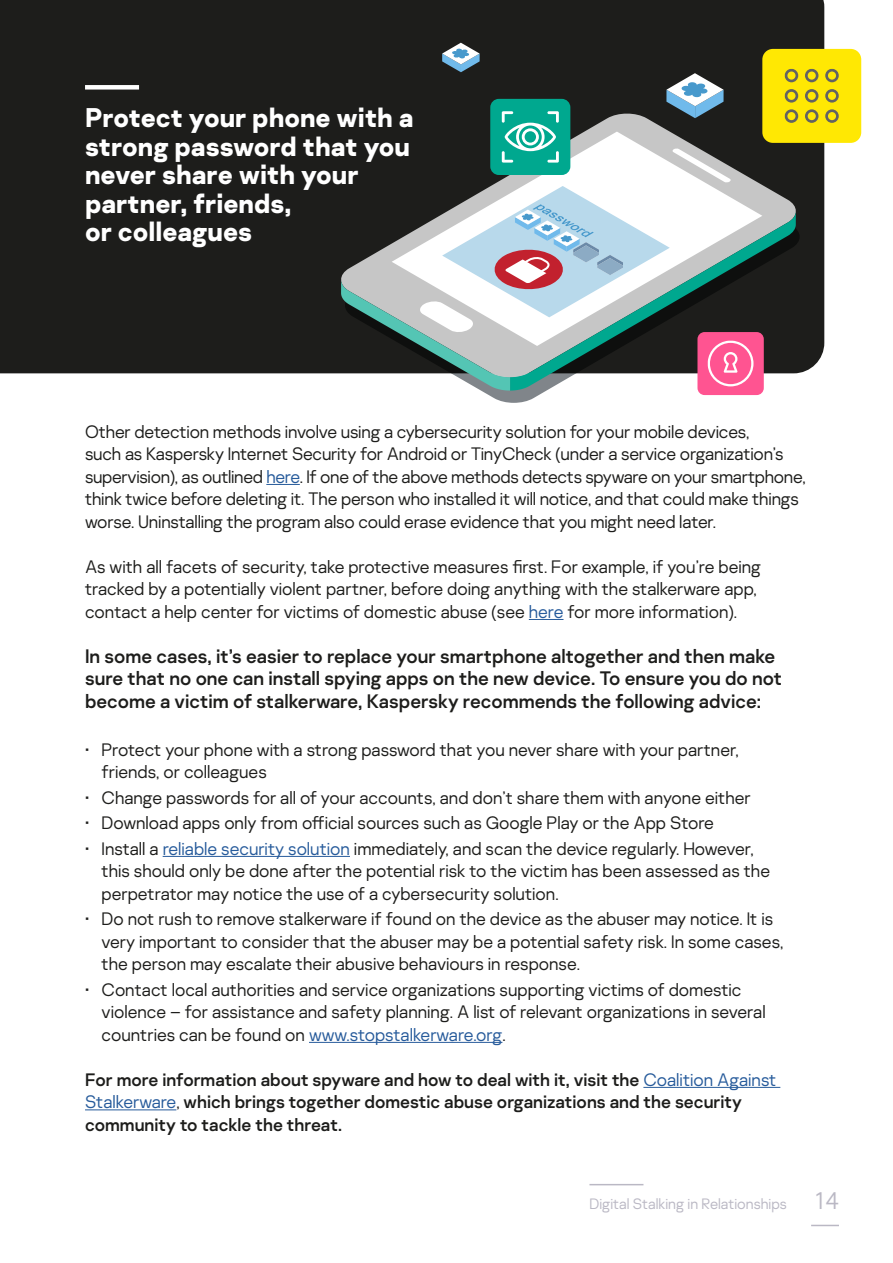
<style>
.page{position:relative;width:893px;height:1263px;background:#fff}
.page>*{position:absolute;margin:0;border:0;box-sizing:border-box;transform-origin:0 0}
.t1{font:700 27px/28.5px "Kaspersky Sans";color:#fff}
.t2{font:300 24px "Kaspersky Sans";color:#bab8c4}
.t3{font:19.5px/22.5px "Kaspersky Sans";color:#1d1d1b}
.t4{font:300 18px/22.5px "Kaspersky Sans";color:#1d1d1b}
.t5{font:18px/22.5px "Kaspersky Sans";color:#1d1d1b}
.t6{font:300 15px "Kaspersky Sans";color:#bab8c4}
.s1{color:#275b9b}
.s2{font-weight:300;color:#275b9b}
.s3{font-weight:300}
</style>
<div class="page">
<div style="left:0;top:0;width:824px;height:373px;background:#1d1d1b"></div>
<hr style="left:266px;top:484px;width:34px;height:1px;background:#275b9b">
<hr style="left:529px;top:619px;width:34px;height:1px;background:#275b9b">
<hr style="left:163px;top:856px;width:187px;height:1px;background:#275b9b">
<hr style="left:309px;top:1042px;width:193px;height:1px;background:#275b9b">
<hr style="left:643px;top:1087px;width:137px;height:1px;background:#275b9b">
<hr style="left:85px;top:1109px;width:91px;height:1px;background:#275b9b">
<svg style="left:811px;top:1225px;width:28px;height:1px"></svg>
<div style="left:762px;top:49px;width:99px;height:94px;background:#ffe803;border-radius:11px"></div>
<svg style="left:482px;top:223px;width:320px;height:180px"></svg>
<svg style="left:338px;top:112px;width:460px;height:267px;fill:#1d1d1b"></svg>
<svg style="left:762px;top:211px;width:34px;height:180px;background:#3e4a47"></svg>
<svg style="left:753px;top:132px;width:9px;height:202px;background:#4c5754"></svg>
<div style="left:85px;top:85px;width:54px;height:5px;background:#fff"></div>
<div style="left:697px;top:332px;width:67px;height:63px;background:#ff5491;border-radius:7px"></div>
<svg style="left:825px;top:89px;width:14px;height:14px"></svg>
<svg style="left:805px;top:89px;width:13px;height:14px"></svg>
<svg style="left:825px;top:109px;width:14px;height:14px"></svg>
<svg style="left:805px;top:109px;width:13px;height:14px"></svg>
<svg style="left:785px;top:69px;width:13px;height:13px"></svg>
<svg style="left:825px;top:69px;width:14px;height:13px"></svg>
<svg style="left:805px;top:69px;width:13px;height:13px"></svg>
<svg style="left:785px;top:89px;width:13px;height:14px"></svg>
<svg style="left:785px;top:109px;width:13px;height:14px"></svg>
<hr style="left:589px;top:1184px;width:54px;height:1px;background:#bab8c4">
<svg style="left:341px;top:43px;width:412px;height:348px"></svg>
<h1 class="t1" style="left:85px;top:104px;width:330px">Protect your phone with a strong password that you never share with your partner, friends,<br>or colleagues</h1>
<p class="t4" style="left:85px;top:420px;width:722px">Other detection methods involve using a cybersecurity solution for your mobile devices,<br>such as Kaspersky Internet Security for Android or TinyCheck (under a service organization’s supervision), as outlined <span class="s1">here</span>. If one of the above methods detects spyware on your smartphone, think twice before deleting it. The person who installed it will notice, and that could make things worse. Uninstalling the program also could erase evidence that you might need later.</p>
<p class="t4" style="left:85px;top:555px;width:677px">As with all facets of security, take protective measures first. For example, if you’re being tracked by a potentially violent partner, before doing anything with the stalkerware app, contact a help center for victims of domestic abuse (see <span class="s1">here</span> for more information).</p>
<p class="t3" style="left:85px;top:645px;width:698px">In some cases, it’s easier to replace your smartphone altogether and then make sure that no one can install spying apps on the new device. To ensure you do not become a victim of stalkerware, Kaspersky recommends the following advice:</p>
<p class="t4" style="left:102px;top:738px;width:639px;text-indent:-17px">• Protect your phone with a strong password that you never share with your partner, friends, or colleagues</p>
<p class="t4" style="left:85px;top:786px;width:667px">• Change passwords for all of your accounts, and don’t share them with anyone either</p>
<p class="t4" style="left:85px;top:811px;width:630px">• Download apps only from official sources such as Google Play or the App Store</p>
<p class="t4" style="left:102px;top:837px;width:670px;text-indent:-17px">• Install a <span class="s1">reliable security solution</span> immediately, and scan the device regularly. However, this should only be done after the potential risk to the victim has been assessed as the perpetrator may notice the use of a cybersecurity solution.</p>
<p class="t4" style="left:102px;top:907px;width:683px;text-indent:-17px">• Do not rush to remove stalkerware if found on the device as the abuser may notice. It is very important to consider that the abuser may be a potential safety risk. In some cases, the person may escalate their abusive behaviours in response.</p>
<p class="t4" style="left:102px;top:978px;width:666px;text-indent:-17px">• Contact local authorities and service organizations supporting victims of domestic violence – for assistance and safety planning. A list of relevant organizations in several countries can be found on <span class="s1">www.stopstalkerware.org</span>.</p>
<p class="t5" style="left:85px;top:1068px;width:693px">For more information about spyware and how to deal with it, visit the <span class="s2">Coalition Against<br>Stalkerware</span><span class="s3">,</span> which brings together domestic abuse organizations and the security community to tackle the threat.</p>
<p class="t6" style="left:589px;top:1195px;width:199px">Digital Stalking in Relationships</p>
<h2 class="t2" style="left:816px;top:1186px;width:24px">14</h2>
</div>
